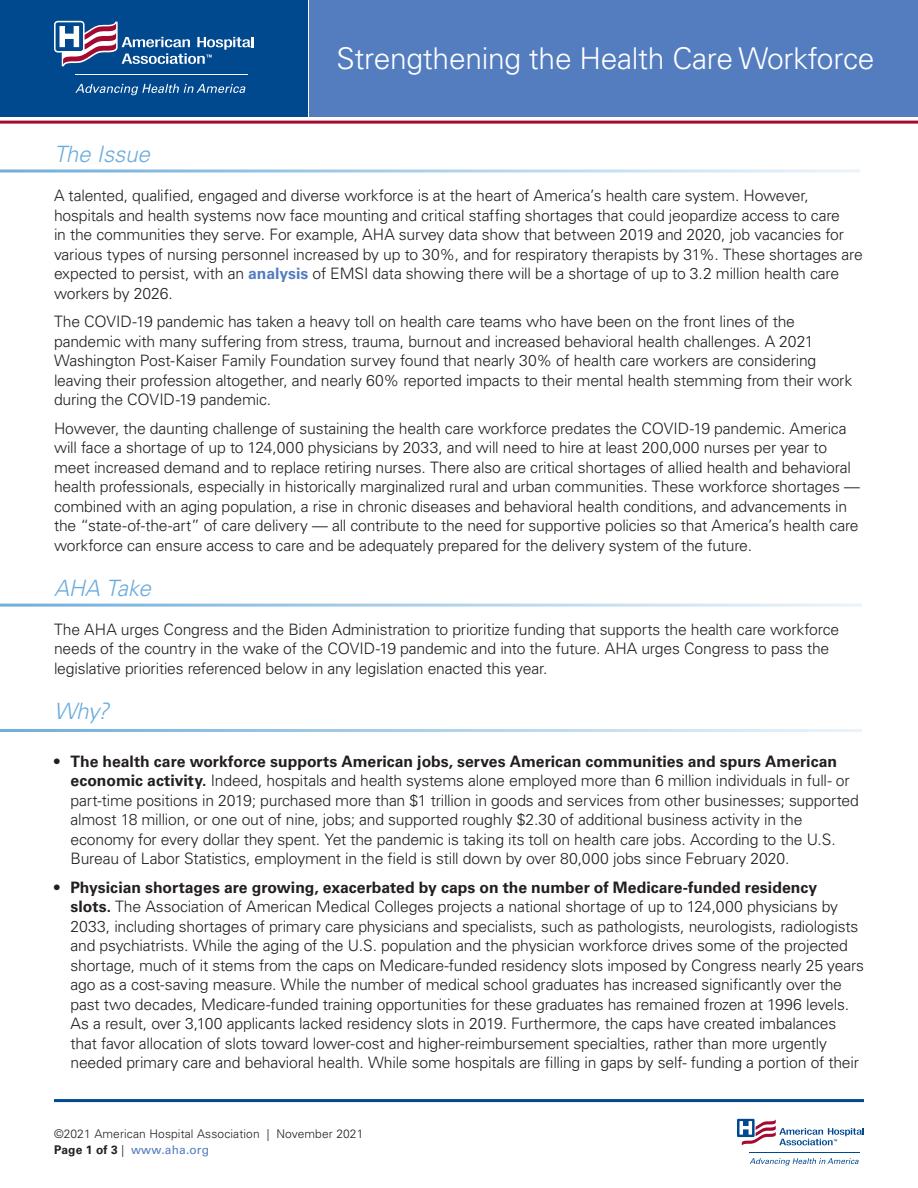
<style>
.page{position:relative;width:918px;height:1188px;background:#fff}
.page>*{position:absolute;margin:0;border:0;box-sizing:border-box;transform-origin:0 0}
.t1{font:300 30px "Univers LT Std";letter-spacing:-.01em;color:#fff}
.t2{font:italic 300 22.5px "Univers LT Std";letter-spacing:-.01em;color:#6cacdb}
.t3{font:300 15.75px/19.5px "Univers LT Std";letter-spacing:-.015em;color:#231f20}
.t4{font:300 12px/16.5px "Univers LT Std";letter-spacing:.01em;color:#231f20}
.s1{font-weight:700;color:#537dbf}
.s2{font-weight:700}
.s3{font-weight:400;color:#537dbf}
</style>
<div class="page">
<hr style="left:54px;top:1099px;width:810px;height:3px;background:#01498e">
<hr style="left:749px;top:1152px;width:111px;height:1px;background:#01498e">
<svg style="left:750px;top:1158px;width:109px;height:8px"></svg>
<svg style="left:736px;top:1118px;width:128px;height:28px"></svg>
<div style="left:0;top:0;width:308px;height:116px;background:#01498e"></div>
<hr style="left:0;top:121px;width:918px;height:3px;background:#a30a32">
<div style="left:310px;top:0;width:608px;height:116px;background:#537dbf"></div>
<hr style="left:75px;top:74px;width:173px;height:1px;background:#fff">
<svg style="left:75px;top:84px;width:170px;height:11px"></svg>
<svg style="left:54px;top:21px;width:200px;height:45px"></svg>
<hr style="left:0;top:170px;width:860px;height:2px;background:#6cacdb">
<hr style="left:0;top:604px;width:862px;height:3px;background:#6cacdb">
<hr style="left:0;top:729px;width:862px;height:3px;background:#6cacdb">
<h1 class="t1" style="left:336px;top:40px;width:540px">Strengthening the Health Care Workforce</h1>
<h2 class="t2" style="left:54px;top:141px;width:98px">The Issue</h2>
<p class="t3" style="left:54px;top:186px;width:810px">A talented, qualified, engaged and diverse workforce is at the heart of America’s health care system. However, hospitals and health systems now face mounting and critical staffing shortages that could jeopardize access to care<br>in the communities they serve. For example, AHA survey data show that between 2019 and 2020, job vacancies for various types of nursing personnel increased by up to 30%, and for respiratory therapists by 31%. These shortages are expected to persist, with an <span class="s1">analysis</span> of EMSI data showing there will be a shortage of up to 3.2 million health care workers by 2026.</p>
<p class="t3" style="left:54px;top:312px;width:800px">The COVID-19 pandemic has taken a heavy toll on health care teams who have been on the front lines of the pandemic with many suffering from stress, trauma, burnout and increased behavioral health challenges. A 2021<br>Washington Post-Kaiser Family Foundation survey found that nearly 30% of health care workers are considering leaving their profession altogether, and nearly 60% reported impacts to their mental health stemming from their work during the COVID-19 pandemic.</p>
<p class="t3" style="left:54px;top:419px;width:807px">However, the daunting challenge of sustaining the health care workforce predates the COVID-19 pandemic. America will face a shortage of up to 124,000 physicians by 2033, and will need to hire at least 200,000 nurses per year to meet increased demand and to replace retiring nurses. There also are critical shortages of allied health and behavioral health professionals, especially in historically marginalized rural and urban communities. These workforce shortages — combined with an aging population, a rise in chronic diseases and behavioral health conditions, and advancements in the “state-of-the-art” of care delivery — all contribute to the need for supportive policies so that America’s health care workforce can ensure access to care and be adequately prepared for the delivery system of the future.</p>
<h2 class="t2" style="left:54px;top:574px;width:98px">AHA Take</h2>
<p class="t3" style="left:54px;top:620px;width:787px">The AHA urges Congress and the Biden Administration to prioritize funding that supports the health care workforce needs of the country in the wake of the COVID-19 pandemic and into the future. AHA urges Congress to pass the legislative priorities referenced below in any legislation enacted this year.</p>
<h2 class="t2" style="left:54px;top:697px;width:56px">Why?</h2>
<p class="t3" style="left:71px;top:752px;width:790px;text-indent:-17px"><span class="s2">• The health care workforce supports American jobs, serves American communities and spurs American economic activity.</span> Indeed, hospitals and health systems alone employed more than 6 million individuals in full- or part-time positions in 2019; purchased more than $1 trillion in goods and services from other businesses; supported almost 18 million, or one out of nine, jobs; and supported roughly $2.30 of additional business activity in the economy for every dollar they spent. Yet the pandemic is taking its toll on health care jobs. According to the U.S.<br>Bureau of Labor Statistics, employment in the field is still down by over 80,000 jobs since February 2020.</p>
<p class="t3" style="left:71px;top:878px;width:795px;text-indent:-17px"><span class="s2">• Physician shortages are growing, exacerbated by caps on the number of Medicare-funded residency<br>slots.</span> The Association of American Medical Colleges projects a national shortage of up to 124,000 physicians by 2033, including shortages of primary care physicians and specialists, such as pathologists, neurologists, radiologists and psychiatrists. While the aging of the U.S. population and the physician workforce drives some of the projected shortage, much of it stems from the caps on Medicare-funded residency slots imposed by Congress nearly 25 years ago as a cost-saving measure. While the number of medical school graduates has increased significantly over the past two decades, Medicare-funded training opportunities for these graduates has remained frozen at 1996 levels.<br>As a result, over 3,100 applicants lacked residency slots in 2019. Furthermore, the caps have created imbalances that favor allocation of slots toward lower-cost and higher-reimbursement specialties, rather than more urgently needed primary care and behavioral health. While some hospitals are filling in gaps by self- funding a portion of their</p>
<p class="t4" style="left:54px;top:1125px;width:311px">©2021 American Hospital Association | November 2021<br><span class="s2">Page 1 of 3</span> | <span class="s3">www.aha.org</span></p>
</div>
